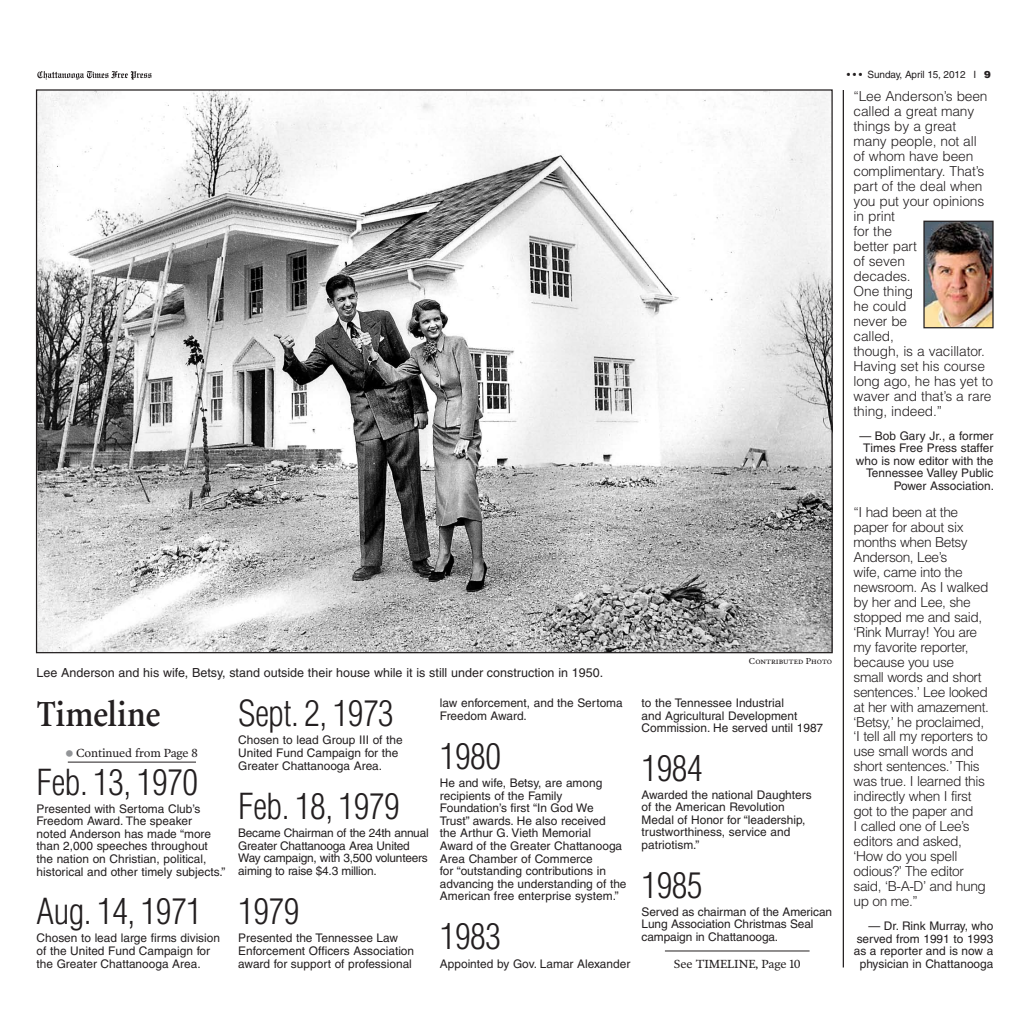
<style>
.page{position:relative;width:1030px;height:1035px;background:#fff}
.page>*{position:absolute;margin:0;border:0;box-sizing:border-box;transform-origin:0 0}
.t1{font:700 condensed 37.5px "Minion Gari";letter-spacing:-.005em;color:#231f20}
.t2{font:300 condensed 35px "Helvetica";letter-spacing:-.01em;color:#231f20}
.t3{font:300 13.75px/15px "Helvetica";letter-spacing:-.03em;color:#231f20}
.t4{font:300 13.75px/15px "Helvetica";letter-spacing:-.01em;color:#231f20}
.t5{font:12.5px "Helvetica";color:#231f20}
.t6{font:11.88px/12.5px "Helvetica";color:#231f20}
.t7{font:11.88px/12.8px "Helvetica";letter-spacing:-.02em;color:#231f20}
.t8{font:11.88px "Poynter OS Text Two L";letter-spacing:-.01em;color:#231f20}
.t9{font:10px "Helvetica";letter-spacing:-.01em;color:#231f20}
.t10{font:8.75px "Poynter OS Text Two LSC";color:#231f20}
.s1{font-family:"Helvetica";font-weight:900;font-stretch:condensed;font-size:17.5px;color:#939598}
</style>
<div class="page">
<img style="left:38px;top:91px;width:792px;height:560px">
<svg style="left:37px;top:71px;width:115px;height:9px"></svg>
<hr style="left:842px;top:90px;width:1px;height:878px;background:#231f20">
<hr style="left:68px;top:762px;width:128px;height:1px;background:#231f20">
<hr style="left:665px;top:951px;width:144px;height:1px;background:#231f20">
<img style="left:925px;top:223px;width:66px;height:103px">
<div style="left:923px;top:221px;width:70px;height:107px;border:1px solid #231f20"></div>
<p class="t5" style="left:37px;top:666px;width:568px">Lee Anderson and his wife, Betsy, stand outside their house while it is still under construction in 1950.</p>
<h1 class="t1" style="left:37px;top:694px;width:125px">Timeline</h1>
<p class="t8" style="left:66px;top:745px;width:133px"><span class="s1">•</span> Continued from Page 8</p>
<h2 class="t2" style="left:37px;top:760px;width:163px">Feb. 13, 1970</h2>
<p class="t6" style="left:37px;top:802px;width:190px">Presented with Sertoma Club’s<br>Freedom Award. The speaker<br>noted Anderson has made “more than 2,000 speeches throughout the nation on Christian, political, historical and other timely subjects.”</p>
<h2 class="t2" style="left:37px;top:890px;width:167px">Aug. 14, 1971</h2>
<p class="t6" style="left:37px;top:932px;width:185px">Chosen to lead large firms division of the United Fund Campaign for the Greater Chattanooga Area.</p>
<h2 class="t2" style="left:238px;top:691px;width:157px">Sept. 2, 1973</h2>
<p class="t6" style="left:238px;top:734px;width:166px">Chosen to lead Group III of the<br>United Fund Campaign for the<br>Greater Chattanooga Area.</p>
<h2 class="t2" style="left:238px;top:784px;width:163px">Feb. 18, 1979</h2>
<p class="t7" style="left:238px;top:826px;width:192px">Became Chairman of the 24th annual Greater Chattanooga Area United Way campaign, with 3,500 volunteers aiming to raise $4.3 million.</p>
<h2 class="t2" style="left:238px;top:890px;width:63px">1979</h2>
<p class="t6" style="left:238px;top:932px;width:177px">Presented the Tennessee Law<br>Enforcement Officers Association award for support of professional</p>
<p class="t6" style="left:440px;top:697px;width:184px">law enforcement, and the Sertoma<br>Freedom Award.</p>
<h2 class="t2" style="left:440px;top:734px;width:63px">1980</h2>
<p class="t6" style="left:440px;top:777px;width:188px">He and wife, Betsy, are among recipients of the Family<br>Foundation’s first “In God We<br>Trust” awards. He also received<br>the Arthur G. Vieth Memorial<br>Award of the Greater Chattanooga<br>Area Chamber of Commerce<br>for “outstanding contributions in advancing the understanding of the<br>American free enterprise system.”</p>
<h2 class="t2" style="left:440px;top:915px;width:63px">1983</h2>
<p class="t6" style="left:440px;top:957px;width:192px">Appointed by Gov. Lamar Alexander</p>
<p class="t10" style="left:748px;top:656px;width:85px">Contributed Photo</p>
<p class="t6" style="left:641px;top:697px;width:183px">to the Tennessee Industrial<br>and Agricultural Development<br>Commission. He served until 1987</p>
<h2 class="t2" style="left:641px;top:746px;width:63px">1984</h2>
<p class="t6" style="left:641px;top:788px;width:171px">Awarded the national Daughters of the American Revolution<br>Medal of Honor for “leadership, trustworthiness, service and patriotism.”</p>
<h2 class="t2" style="left:641px;top:863px;width:63px">1985</h2>
<p class="t6" style="left:641px;top:905px;width:192px">Served as chairman of the American<br>Lung Association Christmas Seal campaign in Chattanooga.</p>
<p class="t8" style="left:673px;top:956px;width:128px">See TIMELINE, Page 10</p>
<p class="t9" style="left:846px;top:69px;width:131px">• • • Sunday, April 15, 2012 I</p>
<p class="t4" style="left:853px;top:88px;width:141px">“Lee Anderson’s been called a great many things by a great<br>many people, not all<br>of whom have been complimentary. That’s part of the deal when you put your opinions in print<br>for the<br>better part<br>of seven<br>decades.<br>One thing<br>he could<br>never be<br>called,<br>though, is a vacillator.<br>Having set his course long ago, he has yet to waver and that’s a rare thing, indeed.”</p>
<p class="t6" style="left:855px;top:429px;width:140px;text-align:right">— Bob Gary Jr., a former<br>Times Free Press staffer who is now editor with the<br>Tennessee Valley Public<br>Power Association.</p>
<p class="t3" style="left:853px;top:504px;width:137px">“I had been at the paper for about six months when Betsy<br>Anderson, Lee’s<br>wife, came into the newsroom. As I walked by her and Lee, she stopped me and said, ‘Rink Murray! You are my favorite reporter, because you use<br>small words and short sentences.’ Lee looked at her with amazement. ‘Betsy,’ he proclaimed, ‘I tell all my reporters to use small words and short sentences.’ This was true. I learned this indirectly when I first got to the paper and<br>I called one of Lee’s editors and asked, ‘How do you spell odious?’ The editor said, ‘B-A-D’ and hung up on me.”</p>
<p class="t6" style="left:853px;top:920px;width:141px;text-align:right">— Dr. Rink Murray, who served from 1991 to 1993 as a reporter and is now a physician in Chattanooga</p>
</div>
